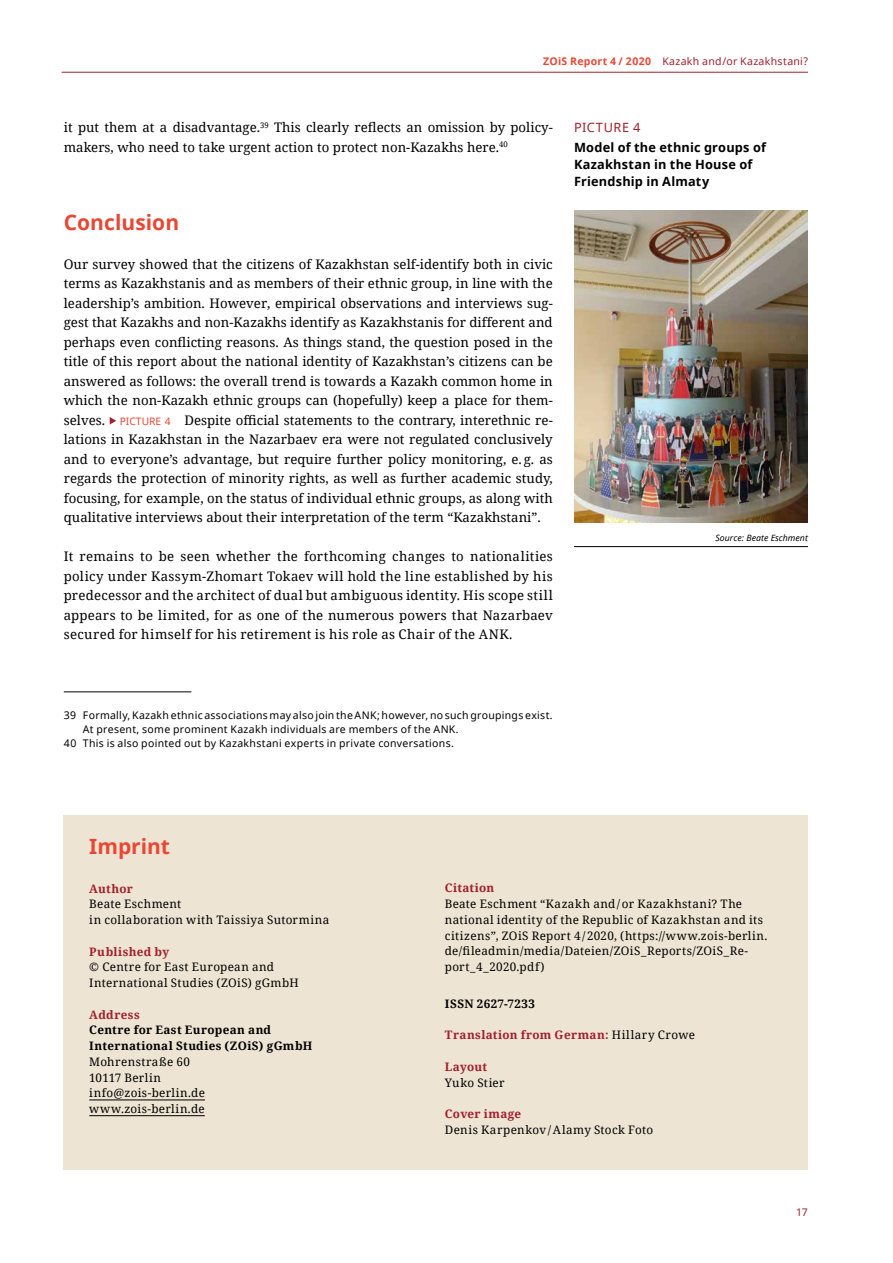
<style>
.page{position:relative;width:893px;height:1263px;background:#fff}
.page>*{position:absolute;margin:0;border:0;box-sizing:border-box;transform-origin:0 0}
.Headline_1{font:700 21px "Noto Sans";letter-spacing:.005em;color:#e94734}
.Fließtext{font:13.2px/19.5px "Noto Serif";letter-spacing:.005em;color:#000;text-align:justify}
.Grafik_Headline{font:700 12.75px/17.2px "Noto Sans";letter-spacing:.015em;color:#000}
.Grafik_Figure{font:12.75px "Noto Sans";letter-spacing:.045em;color:#a0202c}
.Fließtext-2{font:11.7px/15.8px "Noto Serif";letter-spacing:.025em;color:#000}
.Fließtext-3{font:700 11.7px "Noto Serif";letter-spacing:.025em;color:#a0202c}
.Fließtext-4{font:700 11.7px/15.8px "Noto Serif";letter-spacing:.025em;color:#000}
.Fußnote{font:10.5px/14.2px "Noto Sans";letter-spacing:.03em;color:#000}
.t1{font:10.5px "Noto Sans";letter-spacing:.03em;color:#a0202c}
.Quellenangabe{font:italic 8.7px "Noto Sans";letter-spacing:.005em;color:#000}
.s1{font-weight:700;color:#e94734}
.s2{font-family:"Noto Sans";font-size:10.2px;color:#e94734}
.s3{font-weight:400;color:#000}
</style>
<div class="page">
<hr style="left:62px;top:72px;width:746px;height:1px;background:#a0202c">
<svg style="left:110px;top:417px;width:6px;height:8px"></svg>
<hr style="left:64px;top:692px;width:127px;height:1px;background:#000">
<img style="left:574px;top:210px;width:234px;height:312px">
<hr style="left:574px;top:546px;width:234px;height:1px;background:#000">
<div style="left:64px;top:814px;width:744px;height:355px;background:#eee4d4"></div>
<hr style="left:89px;top:1100px;width:116px;height:1px;background:#000">
<hr style="left:89px;top:1115px;width:116px;height:1px;background:#000">
<p class="t1" style="left:543px;top:54px;width:266px"><span class="s1">ZOiS Report 4 / 2020</span> Kazakh and/or Kazakhstani?</p>
<p class="Fließtext" style="left:64px;top:117px;width:490px">it put them at a disadvantage.<sup>39</sup> This clearly reflects an omission by policy&shy;makers, who need to take urgent action to protect non-Kazakhs here.<sup>40</sup></p>
<p class="Headline_1" style="left:64px;top:207px;width:117px">Conclusion</p>
<p class="Fließtext" style="left:64px;top:253px;width:490px">Our survey showed that the citizens of Kazakhstan self-identify both in civic terms as Kazakhstanis and as members of their ethnic group, in line with the leadership’s ambition. However, empirical observations and interviews sug&shy;gest that Kazakhs and non-Kazakhs identify as Kazakhstanis for different and perhaps even conflicting reasons. As things stand, the question posed in the title of this report about the national identity of Kazakhstan’s citizens can be answered as follows: the overall trend is towards a Kazakh common home in which the non-Kazakh ethnic groups can (hopefully) keep a place for them&shy;selves.</p>
<p class="Fließtext" style="left:64px;top:409px;width:490px;text-indent:56px"><span class="s2">PICTURE 4</span> Despite official statements to the contrary, interethnic re&shy;lations in Kazakhstan in the Nazarbaev era were not regulated conclusively and to everyone’s advantage, but require further policy monitoring, e.g. as regards the protection of minority rights, as well as further academic study, focusing, for example, on the status of individual ethnic groups, as along with qualitative interviews about their interpretation of the term “Kazakhstani”.</p>
<p class="Fließtext" style="left:64px;top:546px;width:491px">It remains to be seen whether the forthcoming changes to nationalities policy under Kassym-Zhomart Tokaev will hold the line established by his predecessor and the architect of dual but ambiguous identity. His scope still appears to be limited, for as one of the numerous powers that Nazarbaev secured for himself for his retirement is his role as Chair of the ANK.</p>
<p class="Grafik_Figure" style="left:574px;top:119px;width:68px">PICTURE 4</p>
<p class="Grafik_Headline" style="left:574px;top:138px;width:193px">Model of the ethnic groups of<br>Kazakhstan in the House of<br>Friendship in Almaty</p>
<p class="Quellenangabe" style="left:715px;top:532px;width:94px">Source: Beate Eschment</p>
<p class="Fußnote" style="left:83px;top:708px;width:471px;text-indent:-19px">39 Formally, Kazakh ethnic associations may also join the ANK; however, no such groupings exist.<br>At present, some prominent Kazakh individuals are members of the ANK.</p>
<p class="Fußnote" style="left:64px;top:736px;width:392px">40 This is also pointed out by Kazakhstani experts in private conversations.</p>
<p class="Headline_1" style="left:89px;top:831px;width:82px">Imprint</p>
<p class="Fließtext-3" style="left:89px;top:880px;width:45px">Author</p>
<p class="Fließtext-2" style="left:89px;top:896px;width:94px">Beate Eschment</p>
<p class="Fließtext-2" style="left:89px;top:911px;width:241px">in collaboration with Taissiya Sutormina</p>
<p class="Fließtext-3" style="left:89px;top:943px;width:81px">Published by</p>
<p class="Fließtext-2" style="left:89px;top:959px;width:211px">© Centre for East European and<br>International Studies (ZOiS) gGmbH</p>
<p class="Fließtext-3" style="left:89px;top:1006px;width:52px">Address</p>
<p class="Fließtext-4" style="left:89px;top:1022px;width:225px">Centre for East European and<br>International Studies (ZOiS) gGmbH</p>
<p class="Fließtext-2" style="left:89px;top:1053px;width:102px">Mohrenstraße 60</p>
<p class="Fließtext-2" style="left:89px;top:1069px;width:73px">10117 Berlin</p>
<p class="Fließtext-2" style="left:89px;top:1085px;width:117px">info@zois-berlin.de</p>
<p class="Fließtext-2" style="left:89px;top:1100px;width:117px">www.zois-berlin.de</p>
<p class="Fließtext-3" style="left:445px;top:880px;width:51px">Citation</p>
<p class="Fließtext-2" style="left:445px;top:895px;width:324px">Beate Eschment “Kazakh and/or Kazakhstani? The national identity of the Republic of Kazakhstan and its citizens”, ZOiS Report 4/2020, (https://www.zois-berlin. de/fileadmin/media/Dateien/ZOiS_Reports/ZOiS_Re&shy;port_4_2020.pdf)</p>
<p class="Fließtext-4" style="left:445px;top:995px;width:92px">ISSN 2627-7233</p>
<p class="Fließtext-3" style="left:445px;top:1027px;width:252px">Translation from German: <span class="s3">Hillary Crowe</span></p>
<p class="Fließtext-3" style="left:445px;top:1058px;width:44px">Layout</p>
<p class="Fließtext-2" style="left:445px;top:1074px;width:61px">Yuko Stier</p>
<p class="Fließtext-3" style="left:445px;top:1106px;width:78px">Cover image</p>
<p class="Fließtext-2" style="left:445px;top:1121px;width:210px">Denis Karpenkov/Alamy Stock Foto</p>
<p class="t1" style="left:796px;top:1205px;width:13px">17</p>
</div>
